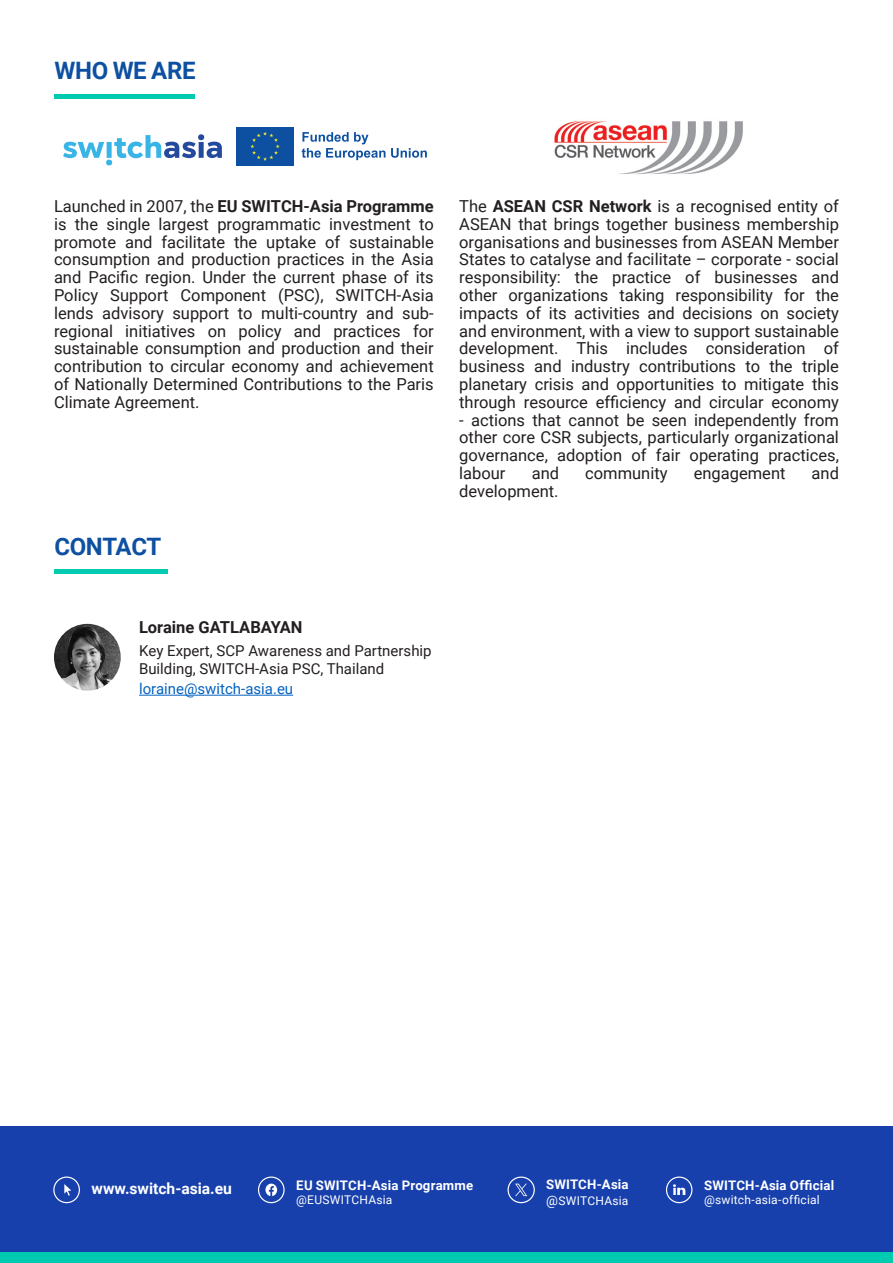
<style>
.page{position:relative;width:893px;height:1263px;background:#fff}
.page>*{position:absolute;margin:0;border:0;box-sizing:border-box;transform-origin:0 0}
.t1{font:700 24px "Roboto";letter-spacing:-.015em;color:#0d50a1}
.t2{font:16.5px/17.9px "Roboto";color:#231f20;text-align:justify}
.t3{font:700 16.5px "Roboto";color:#231f20}
.t4{font:700 15.6px "Roboto";color:#fff}
.t5{font:15px/18px "Roboto";color:#231f20}
.t6{font:15px "Roboto";color:#0563c1}
.t7{font:700 13.2px "Roboto";letter-spacing:.01em;color:#fff}
.t8{font:12px "Roboto";letter-spacing:.02em;color:#fff}
.s1{font-weight:700}
.s2{font-size:13.2px}
</style>
<div class="page">
<div style="left:0;top:1252px;width:893px;height:11px;background:#00cbb1"></div>
<hr style="left:139px;top:695px;width:154px;height:1px;background:#0563c1">
<img style="left:554px;top:121px;width:189px;height:53px">
<div style="left:236px;top:127px;width:58px;height:39px;background:#0d50a1"></div>
<svg style="left:250px;top:132px;width:30px;height:29px"></svg>
<svg style="left:302px;top:132px;width:83px;height:28px"></svg>
<svg style="left:391px;top:148px;width:36px;height:10px"></svg>
<svg style="left:63px;top:134px;width:159px;height:31px"></svg>
<img style="left:54px;top:624px;width:67px;height:67px;border-radius:33px">
<div style="left:54px;top:569px;width:114px;height:5px;background:#00cbb1"></div>
<div style="left:54px;top:94px;width:141px;height:5px;background:#00cbb1"></div>
<div style="left:0;top:1126px;width:893px;height:126px;background:#1740ad"></div>
<svg style="left:265px;top:1183px;width:12px;height:13px"></svg>
<div style="left:258px;top:1176px;width:27px;height:27px;border:1px solid #fff;border-radius:50%"></div>
<svg style="left:64px;top:1184px;width:7px;height:12px"></svg>
<div style="left:53px;top:1176px;width:27px;height:27px;border:1px solid #fff;border-radius:50%"></div>
<svg style="left:673px;top:1184px;width:12px;height:11px"></svg>
<div style="left:666px;top:1176px;width:26px;height:27px;border:1px solid #fff;border-radius:50%"></div>
<div style="left:507px;top:1176px;width:28px;height:27px;border:1px solid #fff;border-radius:50%"></div>
<svg style="left:515px;top:1183px;width:12px;height:13px"></svg>
<p class="t1" style="left:54px;top:54px;width:143px">WHO WE ARE</p>
<p class="t2" style="left:54px;top:197px;width:381px">Launched in 2007, the <span class="s1">EU SWITCH-Asia Programme </span>is the single largest programmatic investment to promote and facilitate the uptake of sustainable consumption and production practices in the Asia and Pacific region. Under the current phase of its Policy Support Component (PSC), SWITCH-Asia lends advisory support to multi-country and sub&shy;regional initiatives on policy and practices for sustainable consumption and production and their contribution to circular economy and achievement of Nationally Determined Contributions to the Paris Climate Agreement.</p>
<p class="t2" style="left:459px;top:197px;width:381px">The <span class="s1">ASEAN CSR Network</span> is a recognised entity of ASEAN that brings together business membership organisations and businesses from ASEAN Member States to catalyse and facilitate – corporate - social responsibility: the practice of businesses and other organizations taking responsibility for the impacts of its activities and decisions on society and environment, with a view to support sustainable development. This includes consideration of business and industry contributions to the triple planetary crisis and opportunities to mitigate this through resource efficiency and circular economy</p>
<p class="t2" style="left:459px;top:410px;width:381px">- actions that cannot be seen independently from other core CSR subjects, particularly organizational governance, adoption of fair operating practices, labour</p>
<p class="t2" style="left:532px;top:464px;width:29px">and</p>
<p class="t2" style="left:585px;top:464px;width:84px">community</p>
<p class="t2" style="left:694px;top:464px;width:93px">engagement</p>
<p class="t2" style="left:812px;top:464px;width:29px">and</p>
<p class="t2" style="left:459px;top:481px;width:101px">development.</p>
<p class="t1" style="left:54px;top:530px;width:108px">CONTACT</p>
<p class="t3" style="left:139px;top:616px;width:165px">Loraine GATLABAYAN</p>
<p class="t5" style="left:139px;top:641px;width:294px">Key Expert, SCP Awareness and Partnership<br>Building, SWITCH-Asia PSC, Thailand</p>
<p class="t6" style="left:139px;top:678px;width:156px">loraine@switch-asia.eu</p>
<p class="t4" style="left:92px;top:1178px;width:142px">www.switch-asia.eu</p>
<p class="t7" style="left:296px;top:1175px;width:179px">EU SWITCH-Asia Programme</p>
<p class="t8" style="left:296px;top:1191px;width:98px">@EUSWITCHAsia</p>
<p class="t7" style="left:546px;top:1175px;width:84px">SWITCH-Asia</p>
<p class="t8" style="left:546px;top:1192px;width:84px"><span class="s2">@</span>SWITCHAsia</p>
<p class="t7" style="left:704px;top:1175px;width:132px">SWITCH-Asia Official</p>
<p class="t8" style="left:704px;top:1191px;width:117px">@switch-asia-official</p>
</div>
